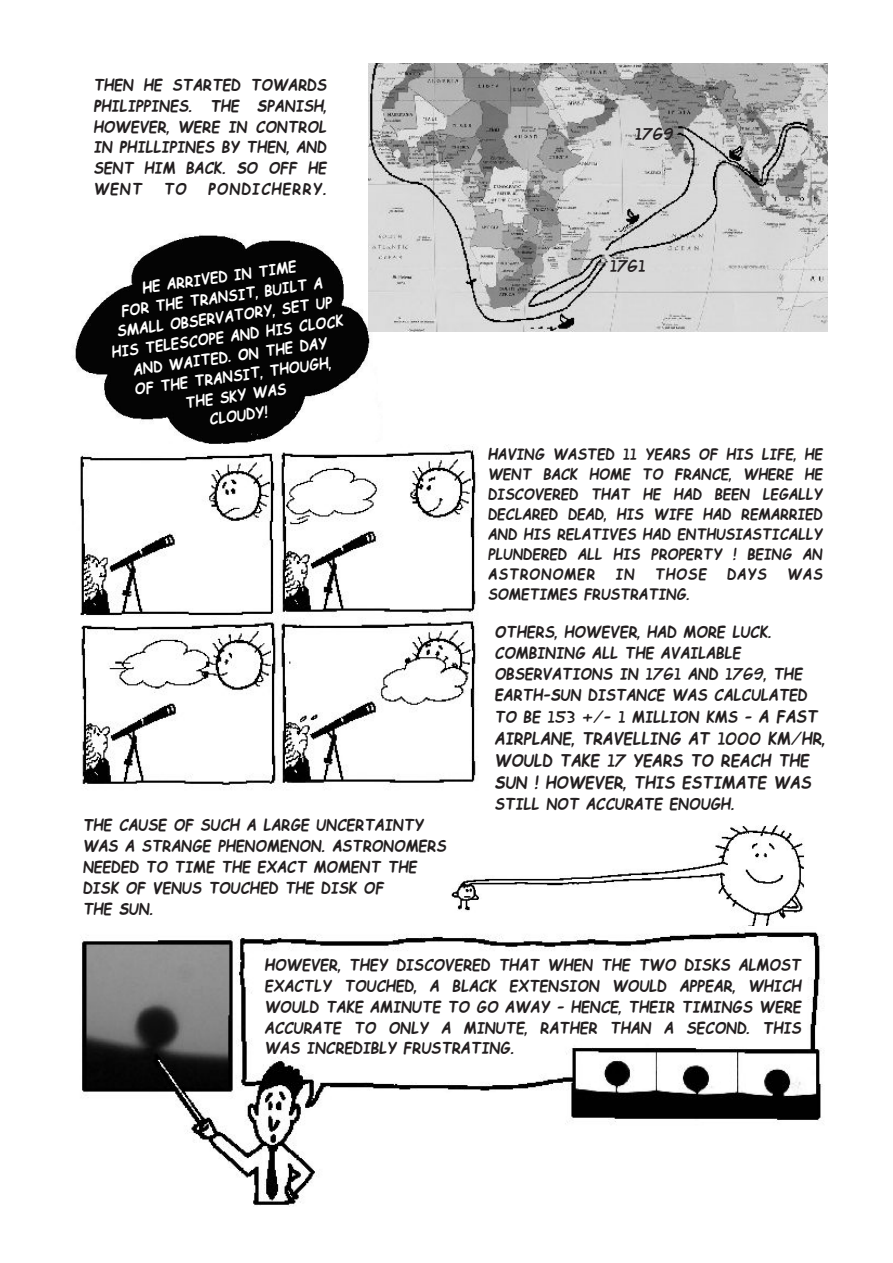
<style>
.page{position:relative;width:893px;height:1263px;background:#fff}
.page>*{position:absolute;margin:0;border:0;box-sizing:border-box;transform-origin:0 0}
.t1{font:34.05px "Kid Cobalt";color:#231f20}
.t2{font:31.95px "Kid Cobalt";color:#231f20}
.t3{font:31.95px "Kid Cobalt";letter-spacing:.03em;color:#231f20}
.t4{font:30.6px "Kid Cobalt";color:#231f20}
.t5{font:30.6px "Kid Cobalt";color:#fff}
.t6{font:30.6px "Kid Cobalt";letter-spacing:.025em;color:#231f20}
.s1{font-size:34.05px}
</style>
<div class="page">
<img style="left:73px;top:194px;width:315px;height:250px">
<img style="left:451px;top:825px;width:353px;height:101px">
<img style="left:80px;top:446px;width:396px;height:343px">
<img style="left:81px;top:929px;width:744px;height:277px">
<img style="left:369px;top:64px;width:458px;height:267px">
<p class="t2" style="left:93px;top:67px;width:235px">then he started towards</p>
<p class="t2" style="left:93px;top:88px;width:235px">Philippines. The Spanish,</p>
<p class="t2" style="left:93px;top:109px;width:235px">however, were in control</p>
<p class="t2" style="left:93px;top:129px;width:235px">in Phillipines by then, and</p>
<p class="t2" style="left:93px;top:150px;width:235px">sent him back. So off he</p>
<p class="t3" style="left:93px;top:171px;width:235px">went to Pondicherry.</p>
<p class="t5" style="left:139px;top:271px;width:157px;rotate:-8deg">He arrived in time</p>
<p class="t5" style="left:119px;top:294px;width:205px;rotate:-8deg">for the transit, built a</p>
<p class="t5" style="left:114px;top:315px;width:219px;rotate:-8deg">small observatory, set up</p>
<p class="t5" style="left:109px;top:336px;width:235px;rotate:-8deg">his telescope and his clock</p>
<p class="t5" style="left:131px;top:353px;width:197px;rotate:-8deg">and waited. On the day</p>
<p class="t5" style="left:132px;top:373px;width:200px;rotate:-8deg">of the transit, though,</p>
<p class="t5" style="left:183px;top:386px;width:103px;rotate:-8deg">the sky was</p>
<p class="t5" style="left:207px;top:403px;width:61px;rotate:-8deg">cloudy!</p>
<p class="t2" style="left:83px;top:807px;width:342px">The cause of such a large uncertainty</p>
<p class="t2" style="left:83px;top:828px;width:365px">was a strange phenomenon. Astronomers</p>
<p class="t2" style="left:83px;top:849px;width:336px">needed to time the exact moment the</p>
<p class="t2" style="left:83px;top:870px;width:303px">disk of Venus touched the disk of</p>
<p class="t2" style="left:83px;top:891px;width:72px">the Sun.</p>
<p class="t2" style="left:635px;top:116px;width:40px">1769</p>
<p class="t2" style="left:609px;top:248px;width:37px">1761</p>
<p class="t4" style="left:488px;top:437px;width:336px">Having wasted 11 years of his life, he</p>
<p class="t4" style="left:488px;top:457px;width:336px">went back home to France, where he</p>
<p class="t4" style="left:488px;top:477px;width:336px">discovered that he had been legally</p>
<p class="t4" style="left:488px;top:497px;width:336px">declared dead, his wife had remarried</p>
<p class="t4" style="left:488px;top:517px;width:336px">and his relatives had enthusiastically</p>
<p class="t4" style="left:488px;top:537px;width:336px">plundered all his property ! Being an</p>
<p class="t6" style="left:488px;top:557px;width:336px">Astronomer in those days was</p>
<p class="t4" style="left:488px;top:577px;width:204px">sometimes frustrating.</p>
<p class="t2" style="left:495px;top:614px;width:278px">Others, however, had more luck.</p>
<p class="t2" style="left:495px;top:635px;width:248px">combining all the available</p>
<p class="t2" style="left:495px;top:656px;width:309px">observations in 1761 and 1769, the</p>
<p class="t2" style="left:495px;top:677px;width:314px">Earth-Sun distance was calculated</p>
<p class="t2" style="left:495px;top:699px;width:325px">to be 153 +/- 1 million kms - <span class="s1">a fast</span></p>
<p class="t1" style="left:495px;top:719px;width:332px">airplane, travelling at 1000 km/hr,</p>
<p class="t1" style="left:495px;top:742px;width:316px">would take 17 years to reach the</p>
<p class="t1" style="left:495px;top:764px;width:318px">Sun ! however, this estimate was</p>
<p class="t2" style="left:495px;top:786px;width:241px">still not accurate enough.</p>
<p class="t2" style="left:265px;top:947px;width:538px">However, they discovered that when the two disks almost</p>
<p class="t2" style="left:265px;top:968px;width:538px">exactly touched, a black extension would appear, which</p>
<p class="t2" style="left:265px;top:989px;width:538px">would take aminute to go away – hence, their timings were</p>
<p class="t2" style="left:265px;top:1010px;width:538px">accurate to only a minute, rather than a second. This</p>
<p class="t2" style="left:265px;top:1030px;width:251px">was incredibly frustrating.</p>
</div>
